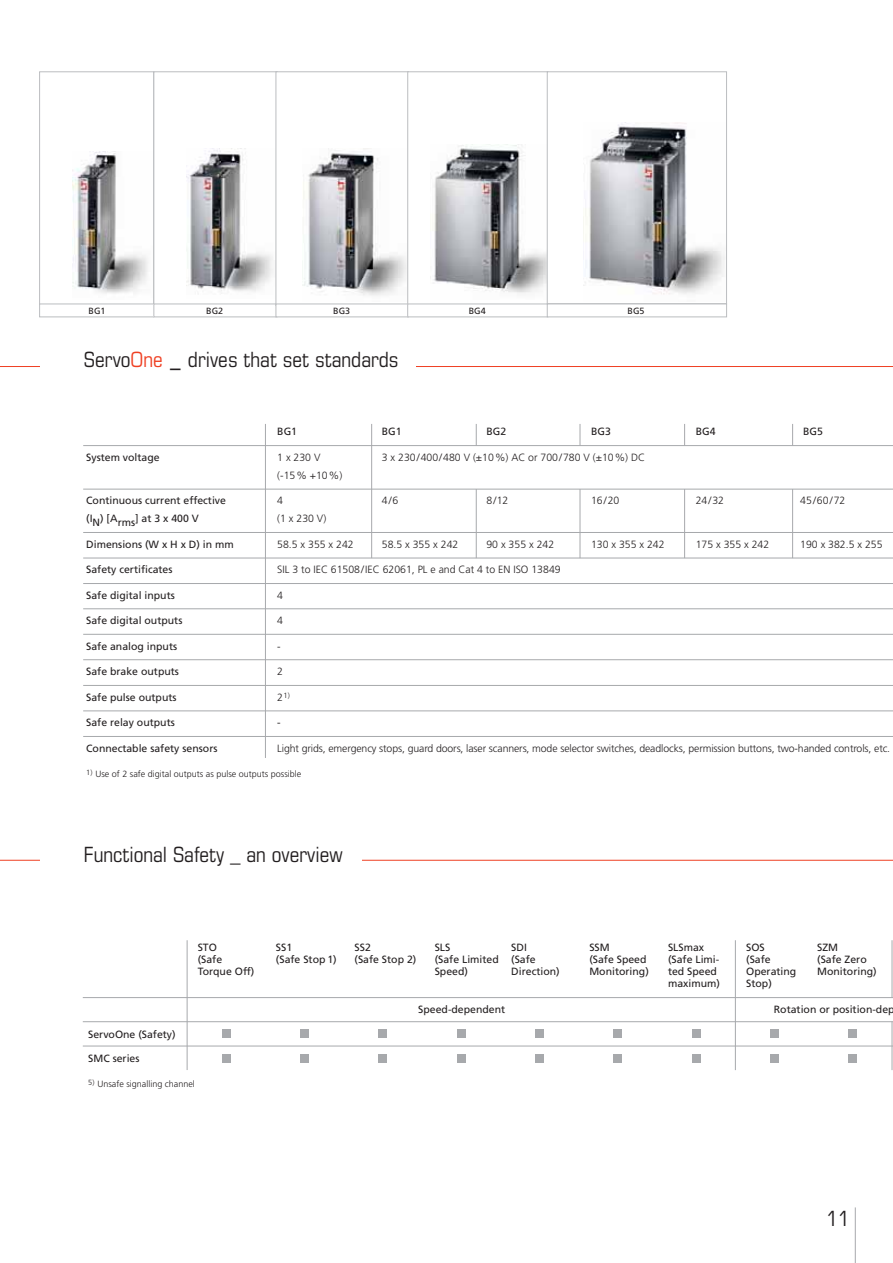
<style>
.page{position:relative;width:893px;height:1263px;background:#fff}
.page>*{position:absolute;margin:0;border:0;box-sizing:border-box;transform-origin:0 0}
.t1{font:condensed 21px "Eurostile";color:#231f20}
.t2{font:10.5px/12px "Frutiger";color:#231f20}
.t3{font:300 10.5px "Frutiger";letter-spacing:-.01em;color:#231f20}
.t4{font:300 9px "Frutiger";color:#231f20}
.t5{font:9px "Frutiger";color:#231f20}
.t6{font:300 7.5px "Frutiger";color:#231f20}
.s1{color:#ef4023}
.s2{font-stretch:normal}
.s3{font-size:10.5px}
</style>
<div class="page">
<hr style="left:0;top:860px;width:892px;height:1px;background:#ef4023">
<img style="left:73px;top:151px;width:75px;height:143px">
<div style="left:39px;top:72px;width:115px;height:235px;border:1px solid #bbbdc0"></div>
<hr style="left:0;top:366px;width:892px;height:1px;background:#ef4023">
<div style="left:40px;top:345px;width:375px;height:40px;background:#fff"></div>
<hr style="left:855px;top:1207px;width:1px;height:56px;background:#a7a9ac">
<div style="left:40px;top:304px;width:114px;height:13px;background:#fff"></div>
<div style="left:39px;top:304px;width:115px;height:13px;border:1px solid #bbbdc0"></div>
<img style="left:186px;top:148px;width:87px;height:146px">
<div style="left:154px;top:72px;width:123px;height:234px;border:1px solid #bbbdc0"></div>
<div style="left:154px;top:304px;width:123px;height:13px;border:1px solid #bbbdc0"></div>
<img style="left:303px;top:148px;width:104px;height:148px">
<div style="left:276px;top:72px;width:133px;height:234px;border:1px solid #bbbdc0"></div>
<div style="left:276px;top:304px;width:133px;height:13px;border:1px solid #bbbdc0"></div>
<img style="left:430px;top:145px;width:116px;height:148px">
<div style="left:407px;top:72px;width:141px;height:235px;border:1px solid #bbbdc0"></div>
<div style="left:408px;top:304px;width:140px;height:13px;background:#fff"></div>
<div style="left:407px;top:304px;width:141px;height:13px;border:1px solid #bbbdc0"></div>
<img style="left:583px;top:122px;width:142px;height:173px">
<div style="left:547px;top:72px;width:180px;height:232px;border:1px solid #bbbdc0"></div>
<div style="left:547px;top:304px;width:180px;height:13px;border:1px solid #bbbdc0"></div>
<hr style="left:83px;top:609px;width:809px;height:1px;background:#a7a9ac">
<hr style="left:83px;top:634px;width:809px;height:1px;background:#a7a9ac">
<hr style="left:83px;top:659px;width:809px;height:1px;background:#a7a9ac">
<hr style="left:83px;top:685px;width:809px;height:1px;background:#a7a9ac">
<hr style="left:83px;top:711px;width:809px;height:1px;background:#a7a9ac">
<hr style="left:83px;top:445px;width:809px;height:1px;background:#a7a9ac">
<hr style="left:83px;top:489px;width:809px;height:1px;background:#a7a9ac">
<hr style="left:83px;top:532px;width:809px;height:1px;background:#a7a9ac">
<hr style="left:83px;top:558px;width:809px;height:1px;background:#a7a9ac">
<hr style="left:83px;top:583px;width:809px;height:1px;background:#a7a9ac">
<hr style="left:83px;top:736px;width:809px;height:1px;background:#a7a9ac">
<svg style="left:476px;top:424px;width:1px;height:21px"></svg>
<svg style="left:580px;top:424px;width:1px;height:21px"></svg>
<hr style="left:476px;top:489px;width:1px;height:69px;background:#a7a9ac">
<hr style="left:580px;top:489px;width:1px;height:69px;background:#a7a9ac">
<hr style="left:265px;top:424px;width:1px;height:334px;background:#a7a9ac">
<hr style="left:83px;top:997px;width:809px;height:1px;background:#a7a9ac">
<hr style="left:83px;top:1021px;width:809px;height:1px;background:#a7a9ac">
<hr style="left:83px;top:1046px;width:809px;height:1px;background:#a7a9ac">
<hr style="left:187px;top:940px;width:1px;height:130px;background:#a7a9ac">
<div style="left:222px;top:1054px;width:9px;height:8px;background:#a7a9ac"></div>
<div style="left:222px;top:1030px;width:9px;height:8px;background:#a7a9ac"></div>
<hr style="left:735px;top:998px;width:1px;height:72px;background:#a7a9ac">
<hr style="left:892px;top:1022px;width:1px;height:48px;background:#a7a9ac">
<hr style="left:735px;top:940px;width:1px;height:58px;background:#a7a9ac">
<hr style="left:892px;top:940px;width:1px;height:58px;background:#a7a9ac">
<div style="left:300px;top:1054px;width:9px;height:8px;background:#a7a9ac"></div>
<div style="left:300px;top:1030px;width:9px;height:8px;background:#a7a9ac"></div>
<div style="left:379px;top:1054px;width:8px;height:8px;background:#a7a9ac"></div>
<div style="left:379px;top:1030px;width:8px;height:8px;background:#a7a9ac"></div>
<div style="left:457px;top:1054px;width:8px;height:8px;background:#a7a9ac"></div>
<div style="left:457px;top:1030px;width:8px;height:8px;background:#a7a9ac"></div>
<div style="left:535px;top:1054px;width:9px;height:8px;background:#a7a9ac"></div>
<div style="left:535px;top:1030px;width:9px;height:8px;background:#a7a9ac"></div>
<div style="left:614px;top:1054px;width:8px;height:8px;background:#a7a9ac"></div>
<div style="left:614px;top:1030px;width:8px;height:8px;background:#a7a9ac"></div>
<div style="left:692px;top:1054px;width:8px;height:8px;background:#a7a9ac"></div>
<div style="left:692px;top:1030px;width:8px;height:8px;background:#a7a9ac"></div>
<div style="left:770px;top:1054px;width:9px;height:8px;background:#a7a9ac"></div>
<div style="left:770px;top:1030px;width:9px;height:8px;background:#a7a9ac"></div>
<div style="left:848px;top:1054px;width:9px;height:8px;background:#a7a9ac"></div>
<div style="left:848px;top:1030px;width:9px;height:8px;background:#a7a9ac"></div>
<svg style="left:684px;top:424px;width:1px;height:21px"></svg>
<hr style="left:684px;top:489px;width:1px;height:69px;background:#a7a9ac">
<div style="left:40px;top:841px;width:321px;height:40px;background:#fff"></div>
<hr style="left:371px;top:424px;width:1px;height:134px;background:#a7a9ac">
<svg style="left:792px;top:424px;width:1px;height:21px"></svg>
<hr style="left:792px;top:489px;width:1px;height:69px;background:#a7a9ac">
<p class="t5" style="left:89px;top:307px;width:18px">BG1</p>
<p class="t5" style="left:206px;top:307px;width:18px">BG2</p>
<p class="t5" style="left:333px;top:307px;width:18px">BG3</p>
<p class="t5" style="left:469px;top:307px;width:18px">BG4</p>
<p class="t5" style="left:628px;top:307px;width:18px">BG5</p>
<h1 class="t1" style="left:84px;top:352px;width:316px">Servo<span class="s1">One</span> <span class="s2">_</span> drives that set standards</h1>
<p class="t2" style="left:277px;top:426px;width:21px">BG1</p>
<p class="t2" style="left:382px;top:426px;width:21px">BG1</p>
<p class="t2" style="left:486px;top:426px;width:21px">BG2</p>
<p class="t2" style="left:591px;top:426px;width:21px">BG3</p>
<p class="t2" style="left:696px;top:426px;width:21px">BG4</p>
<p class="t2" style="left:803px;top:426px;width:21px">BG5</p>
<p class="t2" style="left:86px;top:452px;width:75px">System voltage</p>
<p class="t3" style="left:277px;top:453px;width:45px">1 x 230 V</p>
<p class="t3" style="left:382px;top:453px;width:265px">3 x 230/400/480 V (±10%) AC or 700/780 V (±10%) DC</p>
<p class="t3" style="left:277px;top:471px;width:66px">(-15% +10%)</p>
<p class="t2" style="left:86px;top:495px;width:141px">Continuous current effective</p>
<p class="t3" style="left:277px;top:496px;width:7px">4</p>
<p class="t3" style="left:382px;top:496px;width:18px">4/6</p>
<p class="t3" style="left:486px;top:496px;width:24px">8/12</p>
<p class="t3" style="left:591px;top:496px;width:30px">16/20</p>
<p class="t3" style="left:696px;top:496px;width:30px">24/32</p>
<p class="t3" style="left:800px;top:496px;width:47px">45/60/72</p>
<p class="t2" style="left:86px;top:513px;width:114px">(IN) [Arms] at 3 x 400 V</p>
<p class="t3" style="left:277px;top:514px;width:51px">(1 x 230 V)</p>
<p class="t2" style="left:86px;top:539px;width:149px">Dimensions (W x H x D) in mm</p>
<p class="t3" style="left:277px;top:540px;width:78px">58.5 x 355 x 242</p>
<p class="t3" style="left:382px;top:540px;width:78px">58.5 x 355 x 242</p>
<p class="t3" style="left:486px;top:540px;width:69px">90 x 355 x 242</p>
<p class="t3" style="left:591px;top:540px;width:75px">130 x 355 x 242</p>
<p class="t3" style="left:696px;top:540px;width:75px">175 x 355 x 242</p>
<p class="t3" style="left:800px;top:540px;width:84px">190 x 382.5 x 255</p>
<p class="t2" style="left:86px;top:564px;width:88px">Safety certificates</p>
<p class="t3" style="left:277px;top:565px;width:285px">SIL 3 to IEC 61508/IEC 62061, PL e and Cat 4 to EN ISO 13849</p>
<p class="t2" style="left:86px;top:590px;width:90px">Safe digital inputs</p>
<p class="t3" style="left:277px;top:591px;width:7px">4</p>
<p class="t2" style="left:86px;top:615px;width:98px">Safe digital outputs</p>
<p class="t3" style="left:277px;top:616px;width:7px">4</p>
<p class="t2" style="left:86px;top:641px;width:93px">Safe analog inputs</p>
<p class="t3" style="left:277px;top:642px;width:5px">-</p>
<p class="t2" style="left:86px;top:666px;width:94px">Safe brake outputs</p>
<p class="t3" style="left:277px;top:667px;width:7px">2</p>
<p class="t2" style="left:86px;top:692px;width:92px">Safe pulse outputs</p>
<p class="t6" style="left:277px;top:693px;width:14px"><span class="s3">2</span>1)</p>
<p class="t2" style="left:86px;top:717px;width:90px">Safe relay outputs</p>
<p class="t2" style="left:277px;top:717px;width:5px">-</p>
<p class="t2" style="left:86px;top:743px;width:133px">Connectable safety sensors</p>
<p class="t3" style="left:277px;top:744px;width:614px">Light grids, emergency stops, guard doors, laser scanners, mode selector switches, deadlocks, permission buttons, two-handed controls, etc.</p>
<p class="t4" style="left:86px;top:770px;width:217px"><sup>1)</sup> Use of 2 safe digital outputs as pulse outputs possible</p>
<h1 class="t1" style="left:84px;top:847px;width:260px">Functional Safety _ an overview</h1>
<p class="t2" style="left:198px;top:943px;width:58px">STO<br>(Safe<br>Torque Off)</p>
<p class="t2" style="left:276px;top:943px;width:62px">SS1<br>(Safe Stop 1)</p>
<p class="t2" style="left:354px;top:943px;width:63px">SS2<br>(Safe Stop 2)</p>
<p class="t2" style="left:435px;top:943px;width:66px">SLS<br>(Safe Limited<br>Speed)</p>
<p class="t2" style="left:511px;top:943px;width:50px">SDI<br>(Safe<br>Direction)</p>
<p class="t2" style="left:589px;top:943px;width:61px">SSM<br>(Safe Speed<br>Monitoring)</p>
<p class="t2" style="left:668px;top:943px;width:53px">SLSmax (Safe Limi&shy;ted Speed maximum)</p>
<p class="t2" style="left:746px;top:943px;width:52px">SOS<br>(Safe<br>Operating<br>Stop)</p>
<p class="t2" style="left:817px;top:943px;width:61px">SZM<br>(Safe Zero<br>Monitoring)</p>
<p class="t2" style="left:88px;top:1029px;width:89px">ServoOne (Safety)</p>
<p class="t2" style="left:88px;top:1053px;width:53px">SMC series</p>
<p class="t4" style="left:88px;top:1081px;width:108px"><sup>5)</sup> Unsafe signalling channel</p>
<p class="t2" style="left:418px;top:1005px;width:88px">Speed-dependent</p>
<p class="t2" style="left:774px;top:1005px;width:122px">Rotation or position-dep</p>
<h1 class="t1" style="left:826px;top:1210px;width:25px">11</h1>
</div>
